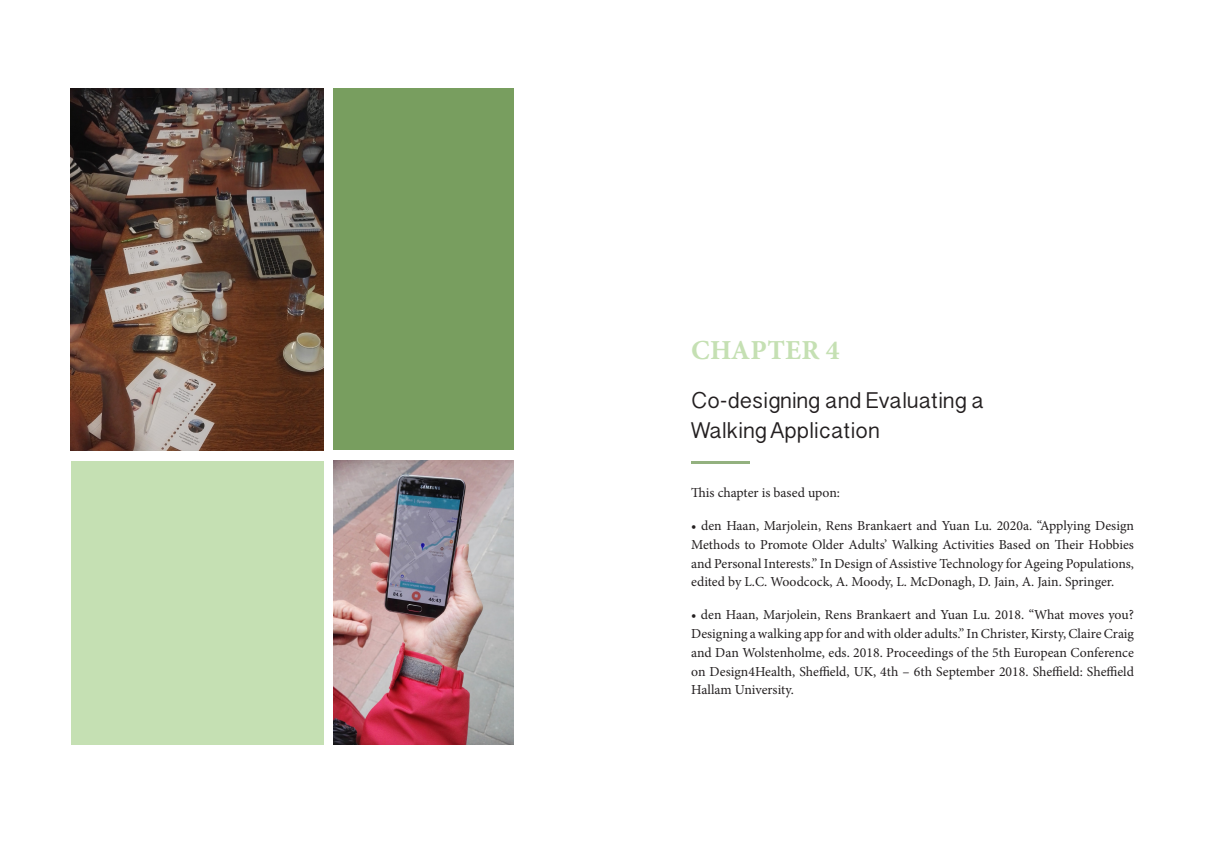
<style>
.page{position:relative;width:1205px;height:851px;background:#fff}
.page>*{position:absolute;margin:0;border:0;box-sizing:border-box;transform-origin:0 0}
.t1{font:700 27.5px "Minion Pro";letter-spacing:.01em;color:#c5e0b3}
.t2{font:22.5px/30px "Devanagari Sangam MN";color:#231f20}
.t3{font:13.75px/18.8px "Minion Pro";color:#231f20;text-align:justify}
</style>
<div class="page">
<img style="left:71px;top:89px;width:252px;height:361px">
<div style="left:334px;top:89px;width:180px;height:361px;background:#789e5f"></div>
<div style="left:71px;top:461px;width:252px;height:283px;background:#c5e0b3"></div>
<img style="left:334px;top:461px;width:180px;height:283px">
<hr style="left:691px;top:461px;width:59px;height:3px;background:#789e5f">
<h1 class="t1" style="left:691px;top:330px;width:150px">CHAPTER 4</h1>
<h2 class="t2" style="left:691px;top:385px;width:294px">Co-designing and Evaluating a<br>Walking Application</h2>
<p class="t3" style="left:691px;top:483px;width:150px">This chapter is based upon:</p>
<p class="t3" style="left:691px;top:516px;width:444px">• den Haan, Marjolein, Rens Brankaert and Yuan Lu. 2020a. “Applying Design Methods to Promote Older Adults’ Walking Activities Based on Their Hobbies and Personal Interests.” In Design of Assistive Technology for Ageing Populations, edited by L.C. Woodcock, A. Moody, L. McDonagh, D. Jain, A. Jain. Springer.</p>
<p class="t3" style="left:691px;top:605px;width:444px">• den Haan, Marjolein, Rens Brankaert and Yuan Lu. 2018. “What moves you?<br>Designing a walking app for and with older adults.” In Christer, Kirsty, Claire Craig and Dan Wolstenholme, eds. 2018. Proceedings of the 5th European Conference on Design4Health, Sheffield, UK, 4th – 6th September 2018. Sheffield: Sheffield Hallam University.</p>
</div>
